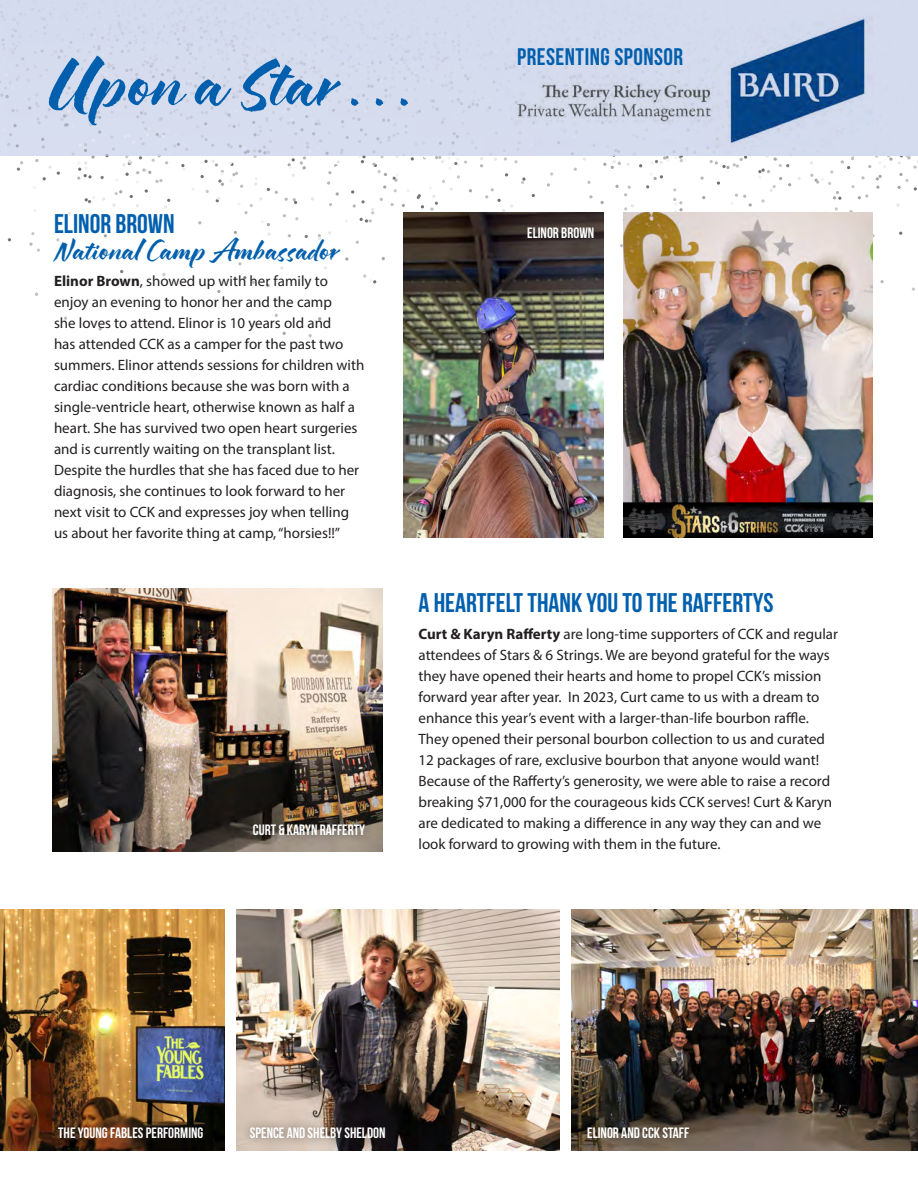
<style>
.page{position:relative;width:918px;height:1188px;background:#fff}
.page>*{position:absolute;margin:0;border:0;box-sizing:border-box;transform-origin:0 0}
.Body{font:54px "Hello Bloomie Script";color:#015fae}
.Body-2{font:700 27px "Bebas Neue";color:#015fae}
.t1{font:700 24px "Bebas Neue";letter-spacing:.02em;color:#015fae}
.Body-3{font:22.5px "Hello Bloomie Script";color:#015fae}
.Body-4{font:15px/21px "Myriad Pro";color:#231f20}
.t2{font:700 15px "Bebas Neue";color:#fff}
.s1{font-weight:700}
</style>
<div class="page">
<svg style="left:7px;top:156px;width:911px;height:186px"></svg>
<img style="left:571px;top:909px;width:347px;height:242px">
<img style="left:236px;top:909px;width:323px;height:242px">
<img style="left:0;top:909px;width:224px;height:242px">
<div style="left:50px;top:1118px;width:162px;height:30px;background:#231f20;opacity:.5"></div>
<div style="left:241px;top:1118px;width:154px;height:30px;background:#231f20;opacity:.5"></div>
<img style="left:52px;top:589px;width:330px;height:262px">
<div style="left:244px;top:815px;width:130px;height:30px;background:#231f20;opacity:.5"></div>
<img style="left:404px;top:213px;width:199px;height:325px">
<img style="left:624px;top:213px;width:248px;height:325px">
<div style="left:518px;top:218px;width:85px;height:30px;background:#231f20;opacity:.5"></div>
<div style="left:578px;top:1118px;width:120px;height:30px;background:#231f20;opacity:.5"></div>
<div style="left:0;top:0;width:918px;height:156px;background:#d4dbee"></div>
<img style="left:505px;top:17px;width:367px;height:130px">
<p class="Body" style="left:46px;top:54px;width:366px">Upon a Star . . .</p>
<p class="Body-2" style="left:54px;top:209px;width:122px">ELINOR BROWN</p>
<p class="Body-3" style="left:54px;top:238px;width:286px">National Camp Ambassador</p>
<p class="Body-4" style="left:54px;top:270px;width:312px"><span class="s1">Elinor Brown</span>, showed up with her family to enjoy an evening to honor her and the camp<br>she loves to attend. Elinor is 10 years old and<br>has attended CCK as a camper for the past two summers. Elinor attends sessions for children with cardiac conditions because she was born with a single-ventricle heart, otherwise known as half a heart. She has survived two open heart surgeries and is currently waiting on the transplant list.<br>Despite the hurdles that she has faced due to her diagnosis, she continues to look forward to her next visit to CCK and expresses joy when telling us about her favorite thing at camp, “horsies!!”</p>
<p class="t1" style="left:517px;top:44px;width:168px">PRESENTING SPONSOR</p>
<p class="t2" style="left:527px;top:224px;width:69px">ELINOR BROWN</p>
<p class="t2" style="left:253px;top:822px;width:114px">CURT &amp; KARYN RAFFERTY</p>
<p class="Body-2" style="left:418px;top:588px;width:357px">A HEARTFELT THANK YOU TO THE RAFFERTYS</p>
<p class="Body-4" style="left:418px;top:623px;width:421px"><span class="s1">Curt &amp; Karyn Rafferty</span> are long-time supporters of CCK and regular attendees of Stars &amp; 6 Strings. We are beyond grateful for the ways they have opened their hearts and home to propel CCK’s mission forward year after year. In 2023, Curt came to us with a dream to enhance this year’s event with a larger-than-life bourbon raffle.<br>They opened their personal bourbon collection to us and curated 12 packages of rare, exclusive bourbon that anyone would want!<br>Because of the Rafferty’s generosity, we were able to raise a record breaking $71,000 for the courageous kids CCK serves! Curt &amp; Karyn are dedicated to making a difference in any way they can and we look forward to growing with them in the future.</p>
<p class="t2" style="left:58px;top:1125px;width:147px">THE YOUNG FABLES PERFORMING</p>
<p class="t2" style="left:250px;top:1125px;width:137px">SPENCE AND SHELBY SHELDON</p>
<p class="t2" style="left:587px;top:1125px;width:104px">ELINOR AND CCK STAFF</p>
</div>
